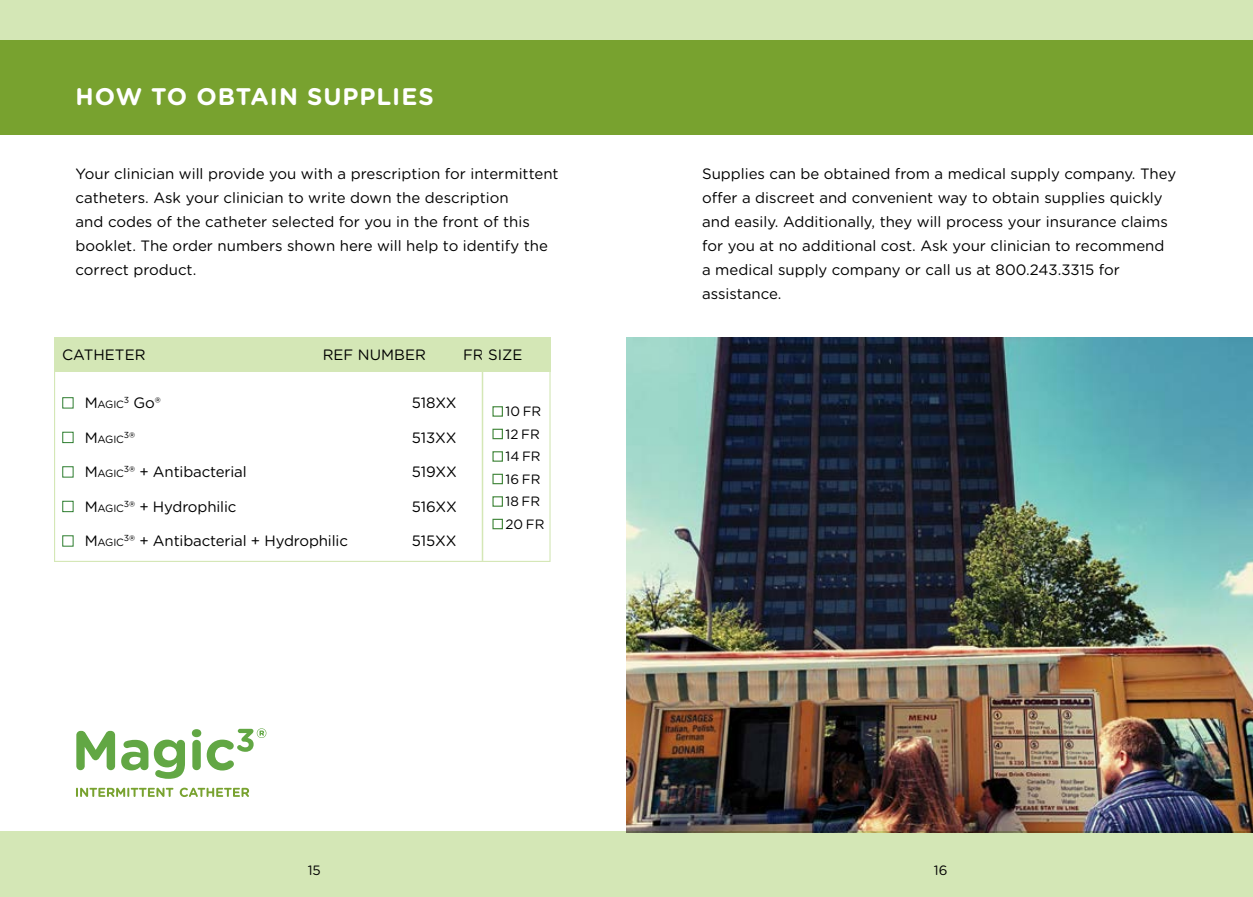
<style>
.page{position:relative;width:1253px;height:897px;background:#fff}
.page>*{position:absolute;margin:0;border:0;box-sizing:border-box;transform-origin:0 0}
.t1{font:700 24px "Gotham Rounded";letter-spacing:.04em;color:#fff}
.t2{font:15px/24px "Gotham Rounded";color:#000}
.t3{font:13.5px/22.5px "Gotham Rounded";color:#000}
.t4{font:10.5px "Gotham Rounded";letter-spacing:-.015em;color:#000}
.t5{font:8.7px "Gotham Rounded";color:#000}
.s1{font-size:15px}
</style>
<div class="page">
<img style="left:626px;top:338px;width:627px;height:493px">
<div style="left:0;top:831px;width:1253px;height:65px;background:#d4e7b6"></div>
<div style="left:0;top:0;width:1253px;height:121px;background:#d4e7b6"></div>
<div style="left:0;top:40px;width:1253px;height:95px;background:#78a22f"></div>
<div style="left:54px;top:337px;width:496px;height:35px;background:#d4e7b6"></div>
<div style="left:54px;top:338px;width:496px;height:224px;border:1px solid #d4e7b6"></div>
<div style="left:62px;top:397px;width:11px;height:11px;border:1px solid #2d7d2f"></div>
<div style="left:62px;top:432px;width:11px;height:11px;border:1px solid #2d7d2f"></div>
<div style="left:62px;top:466px;width:11px;height:11px;border:1px solid #2d7d2f"></div>
<div style="left:62px;top:501px;width:11px;height:11px;border:1px solid #2d7d2f"></div>
<div style="left:62px;top:535px;width:11px;height:11px;border:1px solid #2d7d2f"></div>
<div style="left:492px;top:406px;width:11px;height:10px;border:1px solid #42863b"></div>
<div style="left:492px;top:428px;width:11px;height:11px;border:1px solid #42863b"></div>
<div style="left:492px;top:451px;width:11px;height:10px;border:1px solid #42863b"></div>
<div style="left:492px;top:473px;width:11px;height:11px;border:1px solid #42863b"></div>
<div style="left:492px;top:496px;width:11px;height:10px;border:1px solid #42863b"></div>
<div style="left:492px;top:518px;width:11px;height:11px;border:1px solid #42863b"></div>
<hr style="left:482px;top:341px;width:1px;height:220px;background:#d4e7b6">
<svg style="left:76px;top:730px;width:39px;height:40px"></svg>
<svg style="left:121px;top:739px;width:27px;height:31px"></svg>
<svg style="left:154px;top:739px;width:31px;height:39px"></svg>
<svg style="left:192px;top:729px;width:9px;height:41px"></svg>
<svg style="left:207px;top:728px;width:59px;height:42px"></svg>
<svg style="left:76px;top:787px;width:97px;height:9px"></svg>
<svg style="left:180px;top:787px;width:69px;height:9px"></svg>
<h1 class="t1" style="left:76px;top:79px;width:360px">HOW TO OBTAIN SUPPLIES</h1>
<p class="t2" style="left:76px;top:161px;width:485px">Your clinician will provide you with a prescription for intermittent catheters. Ask your clinician to write down the description<br>and codes of the catheter selected for you in the front of this booklet. The order numbers shown here will help to identify the correct product.</p>
<p class="t2" style="left:62px;top:342px;width:85px">CATHETER</p>
<p class="t2" style="left:323px;top:342px;width:105px">REF NUMBER</p>
<p class="t2" style="left:463px;top:342px;width:61px">FR SIZE</p>
<p class="t4" style="left:85px;top:397px;width:41px"><span class="s1">M</span>AGIC</p>
<p class="t2" style="left:124px;top:390px;width:38px"><sup>3</sup> Go®</p>
<p class="t2" style="left:412px;top:390px;width:46px">518XX</p>
<p class="t4" style="left:85px;top:431px;width:41px"><span class="s1">M</span>AGIC</p>
<p class="t5" style="left:124px;top:428px;width:13px">3<span class="s1">®</span></p>
<p class="t2" style="left:412px;top:424px;width:46px">513XX</p>
<p class="t4" style="left:85px;top:466px;width:41px"><span class="s1">M</span>AGIC</p>
<p class="t2" style="left:124px;top:459px;width:124px"><sup>3</sup>® + Antibacterial</p>
<p class="t2" style="left:412px;top:459px;width:47px">519XX</p>
<p class="t4" style="left:85px;top:500px;width:41px"><span class="s1">M</span>AGIC</p>
<p class="t2" style="left:124px;top:493px;width:114px"><sup>3</sup>® + Hydrophilic</p>
<p class="t2" style="left:412px;top:493px;width:47px">516XX</p>
<p class="t4" style="left:85px;top:535px;width:41px"><span class="s1">M</span>AGIC</p>
<p class="t2" style="left:124px;top:528px;width:226px"><sup>3</sup>® + Antibacterial + Hydrophilic</p>
<p class="t2" style="left:412px;top:528px;width:46px">515XX</p>
<p class="t3" style="left:505px;top:399px;width:41px">10 FR<br>12 FR<br>14 FR<br>16 FR<br>18 FR<br>20 FR</p>
<p class="t2" style="left:702px;top:161px;width:476px">Supplies can be obtained from a medical supply company. They offer a discreet and convenient way to obtain supplies quickly and easily. Additionally, they will process your insurance claims for you at no additional cost. Ask your clinician to recommend a medical supply company or call us at 800.243.3315 for assistance.</p>
<p class="t3" style="left:308px;top:858px;width:15px">15</p>
<p class="t3" style="left:934px;top:858px;width:15px">16</p>
</div>
